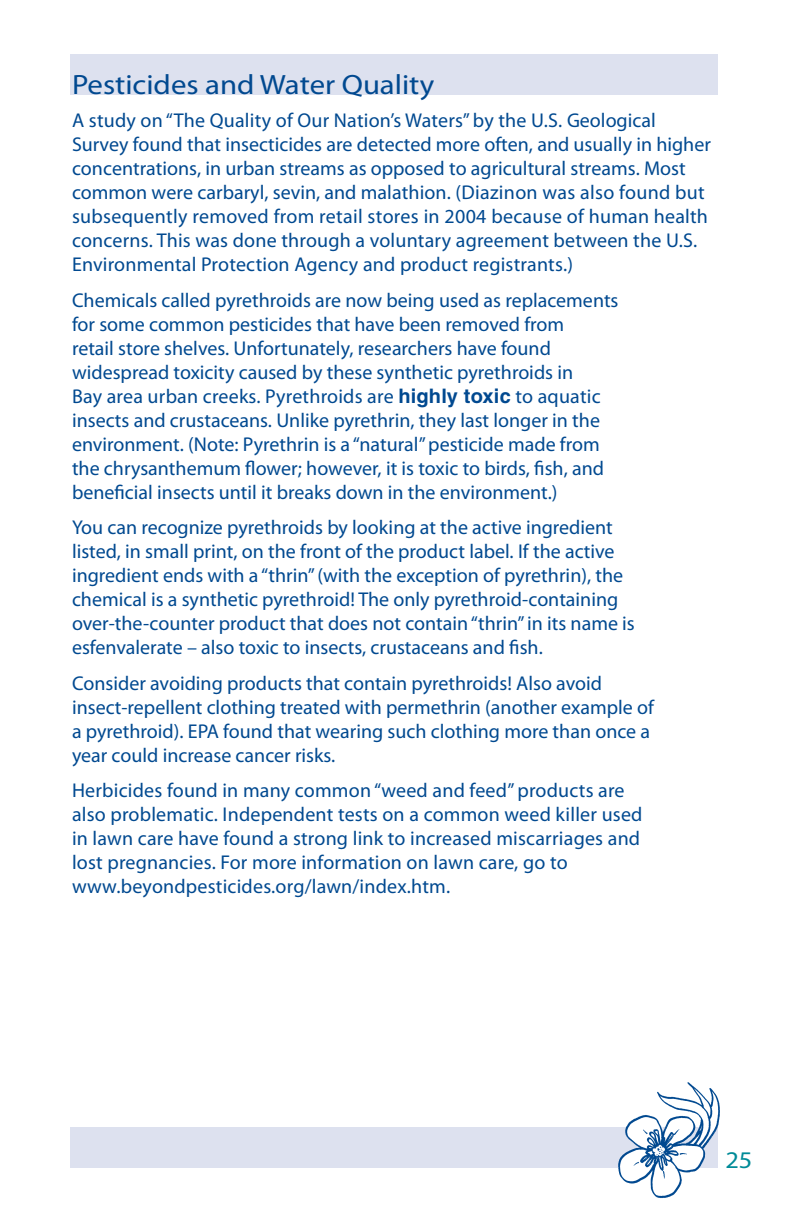
<style>
.page{position:relative;width:792px;height:1224px;background:#fff}
.page>*{position:absolute;margin:0;border:0;box-sizing:border-box;transform-origin:0 0}
.Subhead_1{font:28px "Myriad Pro";color:#014990;scale:1.1 1}
.Subhead_2{font:24px "Myriad Pro";color:#008b98;scale:1.1 1}
.Body_Text{font:20px/24px "Myriad Pro";color:#014990}
.Body_text{font:20px/24px "Myriad Pro";letter-spacing:.01em;color:#014990}
.s1{font-family:"Helvetica";font-weight:700}
</style>
<div class="page">
<div style="left:70px;top:1128px;width:648px;height:40px;background:#dde1ef"></div>
<div style="left:70px;top:54px;width:648px;height:41px;background:#dde1ef"></div>
<img style="left:619px;top:1083px;width:101px;height:115px">
<p class="Subhead_1" style="left:72px;top:68px;width:331px">Pesticides and Water Quality</p>
<p class="Body_text" style="left:72px;top:108px;width:640px">A study on “The Quality of Our Nation’s Waters” by the U.S. Geological Survey found that insecticides are detected more often, and usually in higher concentrations, in urban streams as opposed to agricultural streams. Most common were carbaryl, sevin, and malathion. (Diazinon was also found but subsequently removed from retail stores in 2004 because of human health concerns. This was done through a voluntary agreement between the U.S.<br>Environmental Protection Agency and product registrants.)</p>
<p class="Body_Text" style="left:72px;top:288px;width:548px">Chemicals called pyrethroids are now being used as replacements for some common pesticides that have been removed from<br>retail store shelves. Unfortunately, researchers have found widespread toxicity caused by these synthetic pyrethroids in<br>Bay area urban creeks. Pyrethroids are <span class="s1">highly toxic</span> to aquatic insects and crustaceans. Unlike pyrethrin, they last longer in the environment. (Note: Pyrethrin is a “natural” pesticide made from the chrysanthemum flower; however, it is toxic to birds, fish, and beneficial insects until it breaks down in the environment.)</p>
<p class="Body_Text" style="left:72px;top:515px;width:564px">You can recognize pyrethroids by looking at the active ingredient listed, in small print, on the front of the product label. If the active ingredient ends with a “thrin” (with the exception of pyrethrin), the chemical is a synthetic pyrethroid! The only pyrethroid-containing over-the-counter product that does not contain “thrin” in its name is esfenvalerate – also toxic to insects, crustaceans and fish.</p>
<p class="Body_Text" style="left:72px;top:671px;width:583px">Consider avoiding products that contain pyrethroids! Also avoid insect-repellent clothing treated with permethrin (another example of a pyrethroid). EPA found that wearing such clothing more than once a year could increase cancer risks.</p>
<p class="Body_text" style="left:72px;top:778px;width:572px">Herbicides found in many common “weed and feed” products are also problematic. Independent tests on a common weed killer used in lawn care have found a strong link to increased miscarriages and lost pregnancies. For more information on lawn care, go to www.beyondpesticides.org/lawn/index.htm.</p>
<p class="Subhead_2" style="left:726px;top:1146px;width:26px">25</p>
</div>
